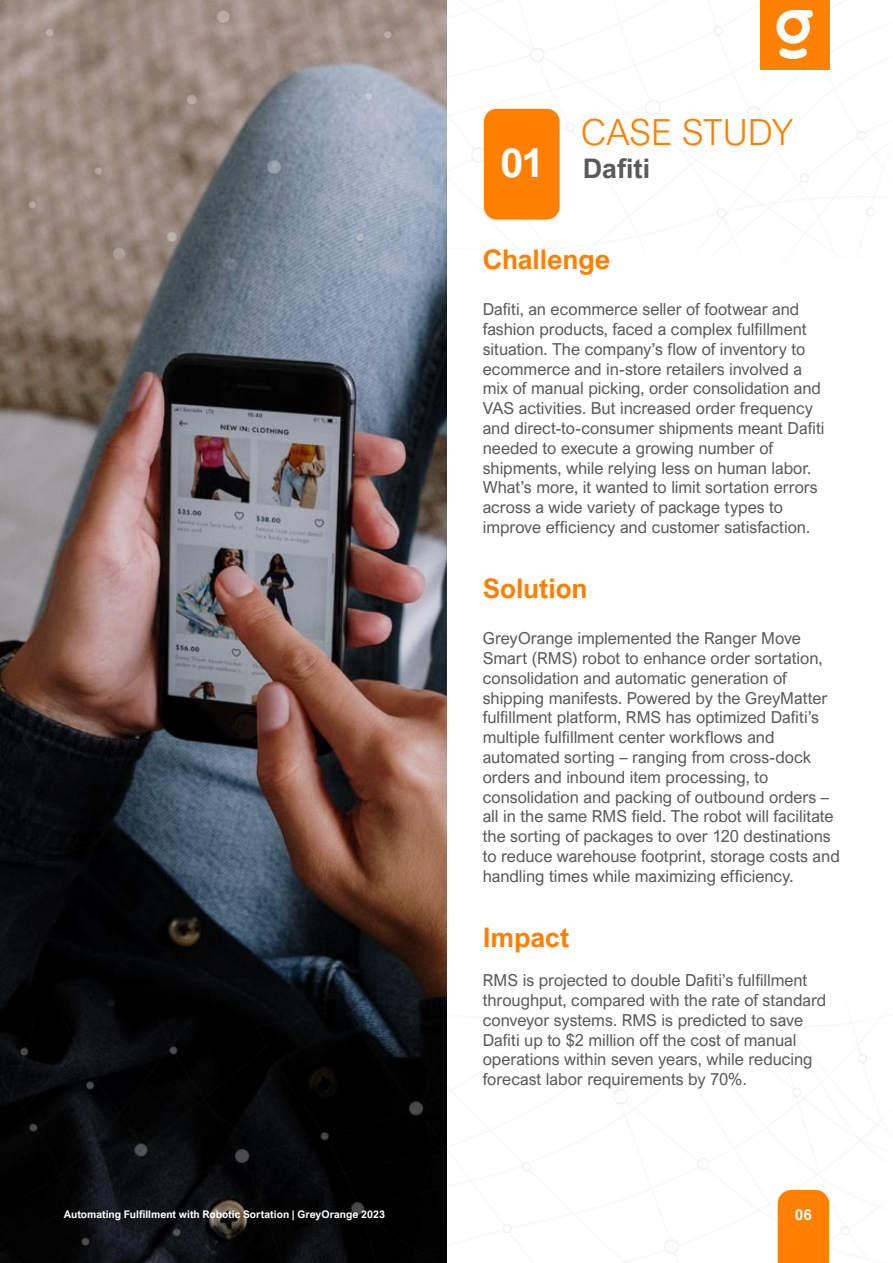
<style>
.page{position:relative;width:893px;height:1263px;background:#fff}
.page>*{position:absolute;margin:0;border:0;box-sizing:border-box;transform-origin:0 0}
.t1{font:300 36px "Arial Nova";color:#ff8000}
.t2{font:700 27px "Arial Nova";letter-spacing:-.005em;color:#ff8000}
.t3{font:700 27px "Arial Nova";color:#5a5a5a}
.t4{font:16.5px/19.8px "Arial Nova";color:#5a5a5a}
.t5{font:700 15px "Arial Nova";color:#fff}
.t6{font:700 10.5px "Arial Nova";color:#fff}
.s1{font-size:40.05px;color:#fff}
</style>
<div class="page">
<img style="left:0;top:320px;width:446px;height:623px">
<img style="left:0;top:0;width:875px;height:320px">
<img style="left:0;top:943px;width:869px;height:320px">
<div style="left:484px;top:109px;width:76px;height:111px;background:#ff8000;border-radius:13px"></div>
<div style="left:778px;top:1190px;width:51px;height:73px;background:#ff8000"></div>
<div style="left:760px;top:0;width:69px;height:69px;background:#ff8100"></div>
<svg style="left:776px;top:10px;width:37px;height:49px"></svg>
<p class="t6" style="left:64px;top:1208px;width:323px">Automating Fulfillment with Robotic Sortation | GreyOrange 2023</p>
<h1 class="t1" style="left:581px;top:112px;width:214px">CASE STUDY</h1>
<h2 class="t3" style="left:500px;top:153px;width:151px"><span class="s1">01</span> Dafiti</h2>
<h2 class="t2" style="left:483px;top:244px;width:129px">Challenge</h2>
<p class="t4" style="left:483px;top:299px;width:343px">Dafiti, an ecommerce seller of footwear and fashion products, faced a complex fulfillment situation. The company’s flow of inventory to ecommerce and in-store retailers involved a mix of manual picking, order consolidation and VAS activities. But increased order frequency and direct-to-consumer shipments meant Dafiti needed to execute a growing number of shipments, while relying less on human labor.<br>What’s more, it wanted to limit sortation errors across a wide variety of package types to improve efficiency and customer satisfaction.</p>
<h2 class="t2" style="left:483px;top:573px;width:106px">Solution</h2>
<p class="t4" style="left:483px;top:628px;width:359px">GreyOrange implemented the Ranger Move Smart (RMS) robot to enhance order sortation, consolidation and automatic generation of shipping manifests. Powered by the GreyMatter fulfillment platform, RMS has optimized Dafiti’s multiple fulfillment center workflows and automated sorting – ranging from cross-dock orders and inbound item processing, to consolidation and packing of outbound orders – all in the same RMS field. The robot will facilitate the sorting of packages to over 120 destinations to reduce warehouse footprint, storage costs and handling times while maximizing efficiency.</p>
<h2 class="t2" style="left:483px;top:922px;width:88px">Impact</h2>
<p class="t4" style="left:483px;top:970px;width:345px">RMS is projected to double Dafiti’s fulfillment throughput, compared with the rate of standard conveyor systems. RMS is predicted to save Dafiti up to $2 million off the cost of manual operations within seven years, while reducing forecast labor requirements by 70%.</p>
<p class="t5" style="left:795px;top:1205px;width:19px">06</p>
</div>
